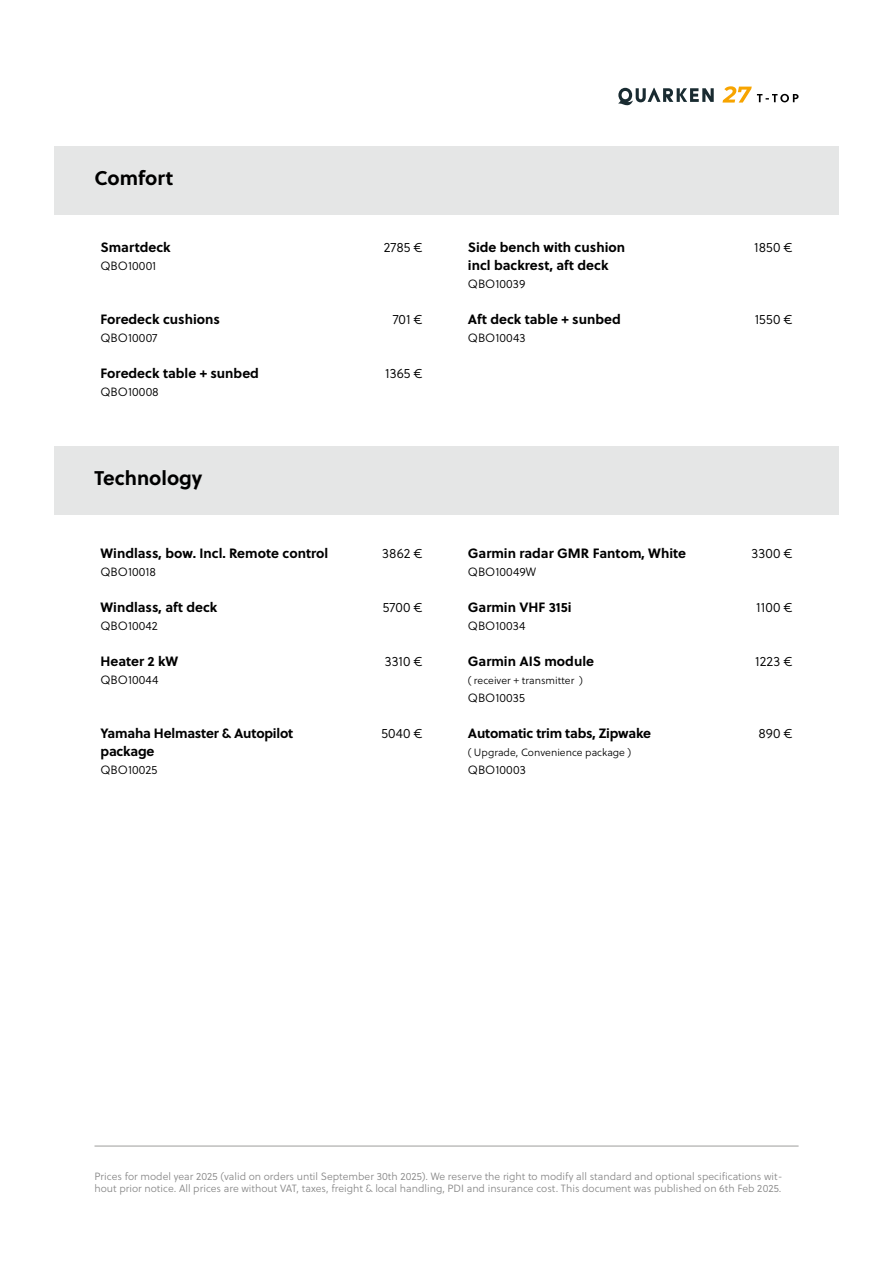
<style>
.page{position:relative;width:893px;height:1263px;background:#fff}
.page>*{position:absolute;margin:0;border:0;box-sizing:border-box;transform-origin:0 0}
.t1{font:700 19.8px "Soleil";color:#000}
.t2{font:700 13.5px/18px "Soleil";color:#000}
.t3{font:13.5px "Soleil Lt";color:#000}
.t4{font:12px "Soleil Lt";color:#000}
.t5{font:10.5px/12.6px "Soleil Lt";color:#878787}
.t6{font:10.5px "Soleil Lt";color:#000}
</style>
<div class="page">
<hr style="left:94px;top:1146px;width:705px;height:1px;background:#9d9d9c">
<div style="left:54px;top:147px;width:785px;height:68px;background:#e5e6e6"></div>
<div style="left:54px;top:447px;width:785px;height:68px;background:#e5e6e6"></div>
<svg style="left:618px;top:88px;width:96px;height:17px"></svg>
<svg style="left:722px;top:86px;width:77px;height:17px"></svg>
<p class="t1" style="left:94px;top:163px;width:80px">Comfort</p>
<p class="t2" style="left:100px;top:238px;width:72px">Smartdeck</p>
<p class="t4" style="left:100px;top:257px;width:57px">QBO10001</p>
<p class="t3" style="left:384px;top:238px;width:41px">2785 €</p>
<p class="t2" style="left:468px;top:238px;width:159px">Side bench with cushion incl backrest, aft deck</p>
<p class="t4" style="left:468px;top:275px;width:59px">QBO10039</p>
<p class="t3" style="left:754px;top:238px;width:40px">1850 €</p>
<p class="t2" style="left:100px;top:310px;width:121px">Foredeck cushions</p>
<p class="t4" style="left:100px;top:329px;width:58px">QBO10007</p>
<p class="t3" style="left:393px;top:310px;width:32px">701 €</p>
<p class="t2" style="left:468px;top:310px;width:154px">Aft deck table + sunbed</p>
<p class="t4" style="left:468px;top:329px;width:59px">QBO10043</p>
<p class="t3" style="left:755px;top:310px;width:39px">1550 €</p>
<p class="t2" style="left:100px;top:364px;width:160px">Foredeck table + sunbed</p>
<p class="t4" style="left:100px;top:383px;width:60px">QBO10008</p>
<p class="t3" style="left:385px;top:364px;width:39px">1365 €</p>
<p class="t1" style="left:94px;top:463px;width:109px">Technology</p>
<p class="t2" style="left:100px;top:544px;width:229px">Windlass, bow. Incl. Remote control</p>
<p class="t4" style="left:100px;top:563px;width:57px">QBO10018</p>
<p class="t3" style="left:382px;top:544px;width:42px">3862 €</p>
<p class="t2" style="left:468px;top:544px;width:220px">Garmin radar GMR Fantom, White</p>
<p class="t4" style="left:468px;top:563px;width:70px">QBO10049W</p>
<p class="t3" style="left:751px;top:544px;width:43px">3300 €</p>
<p class="t2" style="left:100px;top:598px;width:118px">Windlass, aft deck</p>
<p class="t4" style="left:100px;top:617px;width:59px">QBO10042</p>
<p class="t3" style="left:383px;top:598px;width:42px">5700 €</p>
<p class="t2" style="left:468px;top:598px;width:105px">Garmin VHF 315i</p>
<p class="t4" style="left:468px;top:617px;width:59px">QBO10034</p>
<p class="t3" style="left:756px;top:598px;width:38px">1100 €</p>
<p class="t2" style="left:100px;top:652px;width:79px">Heater 2 kW</p>
<p class="t4" style="left:100px;top:671px;width:60px">QBO10044</p>
<p class="t3" style="left:385px;top:652px;width:39px">3310 €</p>
<p class="t2" style="left:468px;top:652px;width:128px">Garmin AIS module</p>
<p class="t6" style="left:468px;top:673px;width:117px">( receiver + transmitter )</p>
<p class="t4" style="left:468px;top:689px;width:59px">QBO10035</p>
<p class="t3" style="left:755px;top:652px;width:39px">1223 €</p>
<p class="t2" style="left:100px;top:724px;width:194px">Yamaha Helmaster &amp; Autopilot package</p>
<p class="t4" style="left:100px;top:761px;width:58px">QBO10025</p>
<p class="t3" style="left:381px;top:724px;width:43px">5040 €</p>
<p class="t2" style="left:468px;top:724px;width:185px">Automatic trim tabs, Zipwake</p>
<p class="t6" style="left:468px;top:745px;width:165px">( Upgrade, Convenience package )</p>
<p class="t4" style="left:468px;top:761px;width:59px">QBO10003</p>
<p class="t3" style="left:758px;top:724px;width:36px">890 €</p>
<p class="t5" style="left:94px;top:1169px;width:690px">Prices for model year 2025 (valid on orders until September 30th 2025). We reserve the right to modify all standard and optional specifications wit&shy;hout prior notice. All prices are without VAT, taxes, freight &amp; local handling, PDI and insurance cost. This document was published on 6th Feb 2025.</p>
</div>
